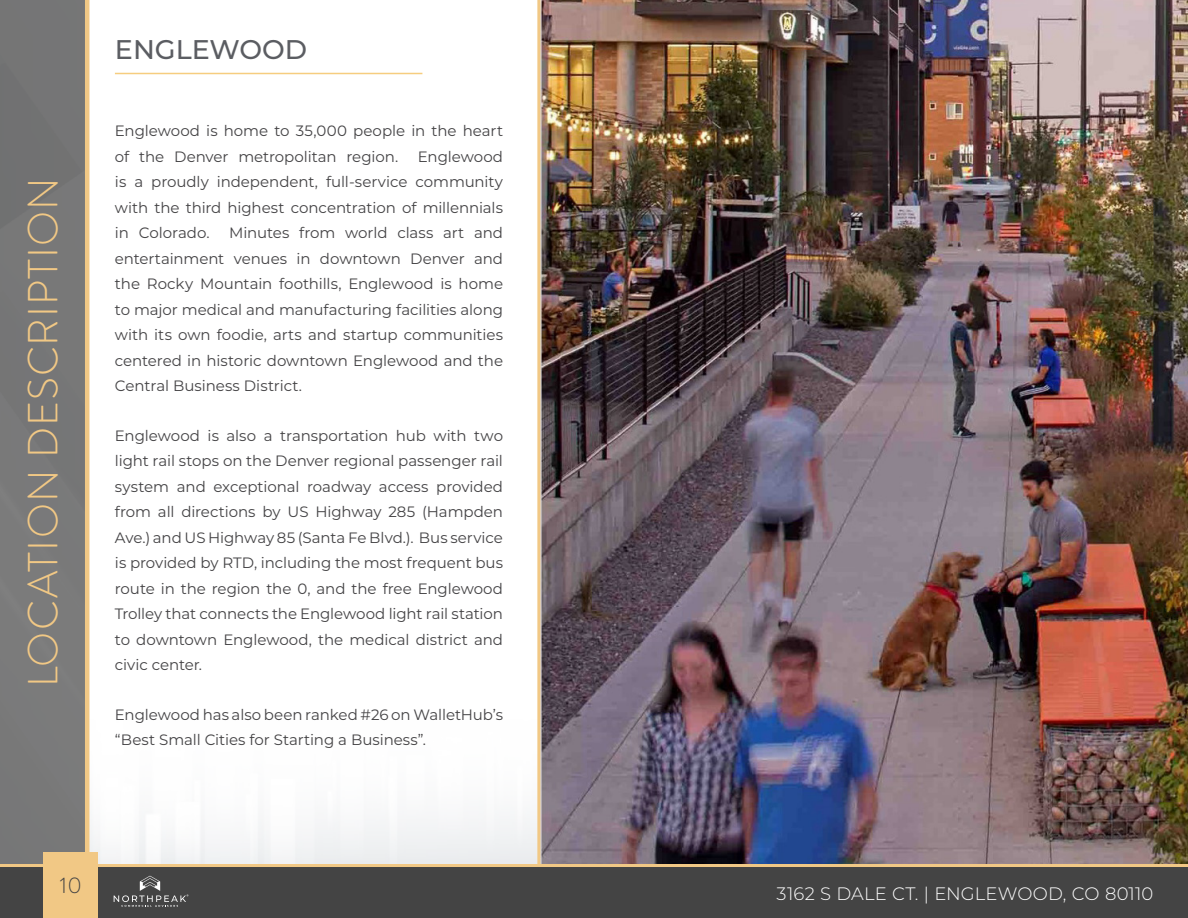
<style>
.page{position:relative;width:1188px;height:918px;background:#fff}
.page>*{position:absolute;margin:0;border:0;box-sizing:border-box;transform-origin:0 0}
.swot_title{font:300 42px "Brandon Grotesque";letter-spacing:.03em;color:#f1c885}
.t1{font:500 27px "Montserrat";color:#5b5d62}
.t2{font:300 22.5px "Brandon Grotesque";color:#444}
.t3{font:300 18px "Montserrat";letter-spacing:.01em;color:#fff}
.Body{font:15px/25.5px "Montserrat";letter-spacing:-.005em;color:#444345;text-align:justify}
</style>
<div class="page">
<div style="left:0;top:864px;width:1188px;height:54px;background:#444"></div>
<svg style="left:114px;top:876px;width:74px;height:31px;background:#585858"></svg>
<div style="left:44px;top:852px;width:54px;height:66px;background:#f1c885"></div>
<hr style="left:115px;top:73px;width:307px;height:1px;background:#f6cd7f">
<img style="left:540px;top:0;width:648px;height:864px">
<hr style="left:85px;top:0;width:4px;height:870px;background:#f1c885">
<hr style="left:537px;top:0;width:3px;height:864px;background:#f1c885">
<p class="swot_title" style="left:14px;top:687px;width:511px;rotate:-90deg">LOCATION DESCRIPTION</p>
<p class="t1" style="left:115px;top:31px;width:194px">ENGLEWOOD</p>
<p class="Body" style="left:115px;top:117px;width:390px">Englewood is home to 35,000 people in the heart of the Denver metropolitan region.</p>
<p class="Body" style="left:115px;top:143px;width:390px;text-indent:303px">Englewood is a proudly independent, full-service community with the third highest concentration of millennials in Colorado.</p>
<p class="Body" style="left:115px;top:219px;width:390px;text-indent:114px">Minutes from world class art and entertainment venues in downtown Denver and the Rocky Mountain foothills, Englewood is home to major medical and manufacturing facilities along with its own foodie, arts and startup communities centered in historic downtown Englewood and the Central Business District.</p>
<p class="Body" style="left:115px;top:422px;width:390px">Englewood is also a transportation hub with two light rail stops on the Denver regional passenger rail system and exceptional roadway access provided from all directions by US Highway 285 (Hampden Ave.) and US Highway 85 (Santa Fe Blvd.). Bus service is provided by RTD, including the most frequent bus route in the region the 0, and the free Englewood Trolley that connects the Englewood light rail station to downtown Englewood, the medical district and civic center.</p>
<p class="Body" style="left:115px;top:701px;width:390px">Englewood has also been ranked #26 on WalletHub’s “Best Small Cities for Starting a Business”.</p>
<h3 class="t2" style="left:60px;top:870px;width:23px">10</h3>
<p class="t3" style="left:776px;top:881px;width:379px">3162 S DALE CT. | ENGLEWOOD, CO 80110</p>
</div>
